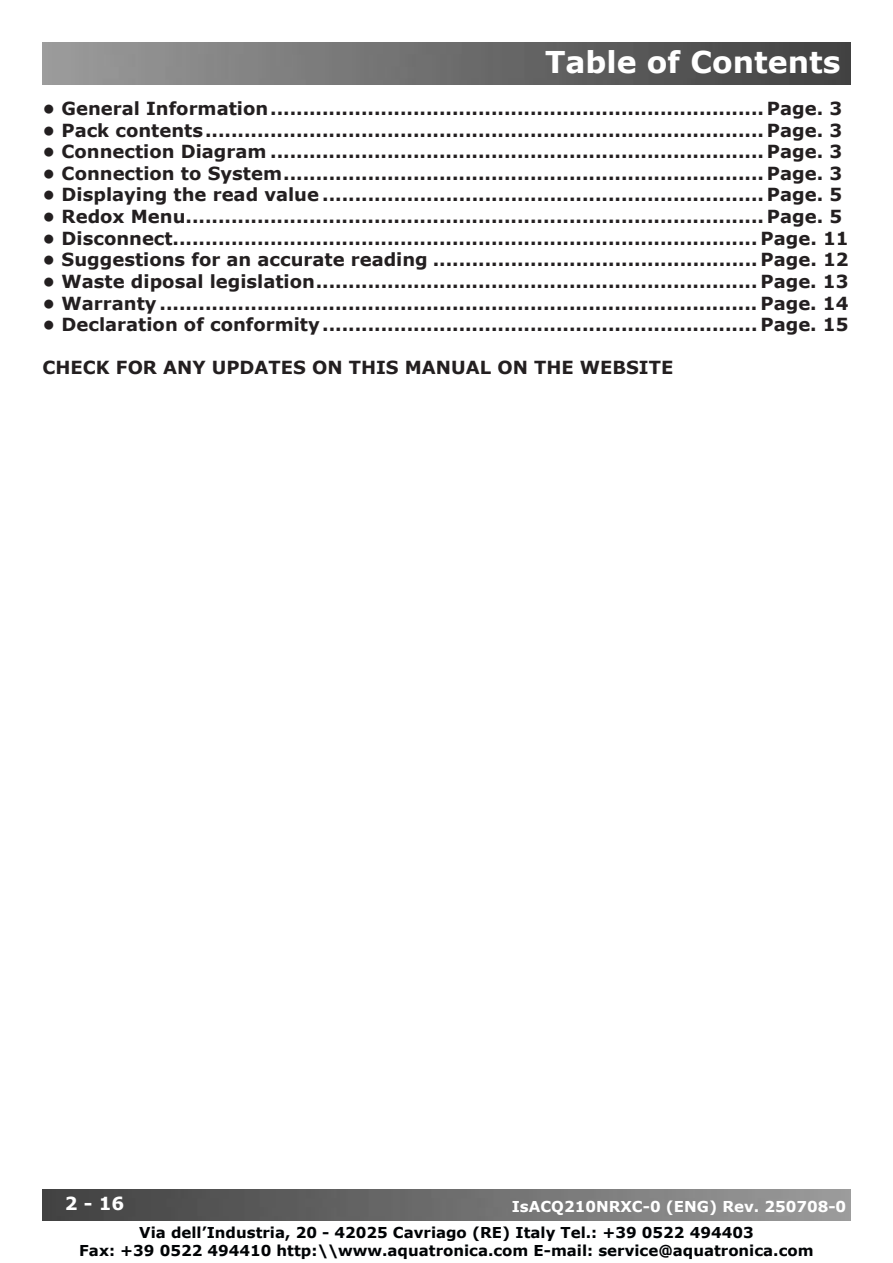
<style>
.page{position:relative;width:893px;height:1263px;background:#fff}
.page>*{position:absolute;margin:0;border:0;box-sizing:border-box;transform-origin:0 0}
.t1{font:700 30px "Verdana";color:#fff}
.t2{font:700 18px "Verdana";color:#231f20}
.t3{font:700 18px "Verdana";color:#fff}
.t4{font:700 15px/18px "Verdana";color:#000305;text-align:center}
.t5{font:700 15px "Verdana";color:#fff}
</style>
<div class="page">
<img style="left:43px;top:1190px;width:807px;height:30px">
<img style="left:43px;top:43px;width:807px;height:42px">
<h1 class="t1" style="left:545px;top:43px;width:297px">Table of Contents</h1>
<p class="t2" style="left:43px;top:97px;width:801px">• General Information............................................................................ Page. 3</p>
<p class="t2" style="left:43px;top:119px;width:801px">• Pack contents...................................................................................... Page. 3</p>
<p class="t2" style="left:43px;top:140px;width:801px">• Connection Diagram ............................................................................ Page. 3</p>
<p class="t2" style="left:43px;top:162px;width:801px">• Connection to System.......................................................................... Page. 3</p>
<p class="t2" style="left:43px;top:183px;width:801px">• Displaying the read value .................................................................... Page. 5</p>
<p class="t2" style="left:43px;top:205px;width:801px">• Redox Menu......................................................................................... Page. 5</p>
<p class="t2" style="left:43px;top:227px;width:808px">• Disconnect.......................................................................................... Page. 11</p>
<p class="t2" style="left:43px;top:248px;width:808px">• Suggestions for an accurate reading .................................................. Page. 12</p>
<p class="t2" style="left:43px;top:270px;width:807px">• Waste diposal legislation.................................................................... Page. 13</p>
<p class="t2" style="left:43px;top:291px;width:808px">• Warranty ............................................................................................ Page. 14</p>
<p class="t2" style="left:43px;top:313px;width:808px">• Declaration of conformity................................................................... Page. 15</p>
<p class="t2" style="left:43px;top:356px;width:632px">CHECK FOR ANY UPDATES ON THIS MANUAL ON THE WEBSITE</p>
<p class="t3" style="left:65px;top:1192px;width:61px">2 - 16</p>
<p class="t5" style="left:512px;top:1196px;width:336px">IsACQ210NRXC-0 (ENG) Rev. 250708-0</p>
<p class="t4" style="left:79px;top:1223px;width:736px">Via dell’Industria, 20 - 42025 Cavriago (RE) Italy Tel.: +39 0522 494403<br>Fax: +39 0522 494410 http:\\www.aquatronica.com E-mail: service@aquatronica.com</p>
</div>
